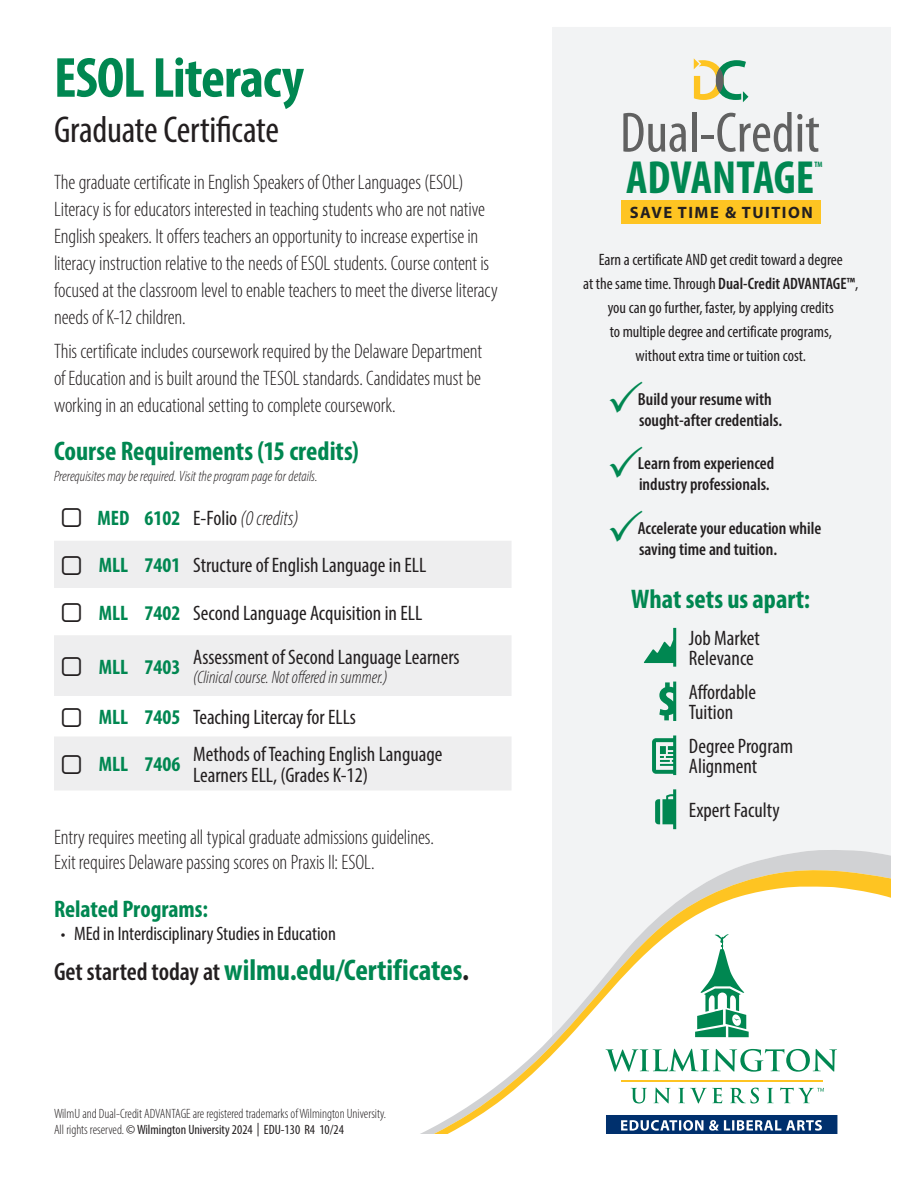
<style>
.page{position:relative;width:918px;height:1188px;background:#fff}
.page>*{position:absolute;margin:0;border:0;box-sizing:border-box;transform-origin:0 0}
.t1{font:condensed 57.15px "Myriad Pro";color:#616161}
.t2{font:700 condensed 57px "Myriad Pro";letter-spacing:-.02em;color:#008751}
.t3{font:700 condensed 46.65px "Myriad Pro";color:#008751}
.t4{font:condensed 37.5px "Myriad Pro";letter-spacing:-.01em;color:#231f20}
.Course_List{font:700 condensed 30px "Myriad Pro";color:#008751}
.Body_Copy{font:700 condensed 27px "Myriad Pro";color:#008751}
.CL_Name{font:700 condensed 27px "Myriad Pro";color:#008751}
.CL_Name-2{font:700 condensed 24px "Myriad Pro";color:#008751}
.Body_Copy-2{font:300 condensed 21px/27px "Myriad Pro";letter-spacing:-.005em;color:#231f20}
.Course_List-2{font:condensed 21px/19.5px "Myriad Pro";color:#231f20}
.Course_List-3{font:300 condensed 21px/25.2px "Myriad Pro";letter-spacing:-.01em;color:#231f20}
.Course_List-4{font:700 condensed 21px "Myriad Pro";color:#008751}
.Course_List-5{font:italic 300 condensed 21px "Myriad Pro";color:#231f20}
.t5{font:condensed 19.5px "Myriad Pro";letter-spacing:-.005em;color:#231f20}
.Course_List-6{font:italic 300 condensed 18px "Myriad Pro";color:#231f20}
.Body_Copy-3{font:600 condensed 17.55px/21px "Myriad Pro";color:#231f20}
.Body_Copy-4{font:condensed 16.5px/24px "Myriad Pro";color:#231f20;text-align:center}
.t6{font:700 16.5px "Myriad Pro";letter-spacing:.09em;color:#231f20}
.Body_Copy-5{font:italic 300 condensed 15px "Myriad Pro";color:#231f20}
.Note{font:300 condensed 13.5px/16.2px "Myriad Pro";color:#231f20}
.t7{font:700 condensed 7.8px "Myriad Pro";color:#008751}
.s1{font-weight:400;font-style:normal}
.s2{font-weight:300}
.s3{font-weight:600;font-size:25.5px;color:#231f20}
.s4{color:#231f20}
.s5{font-weight:400}
.s6{font-weight:600}
</style>
<div class="page">
<div style="left:552px;top:27px;width:339px;height:822px;background:#f2f3f4"></div>
<div style="left:621px;top:201px;width:200px;height:23px;background:#fec422"></div>
<svg style="left:694px;top:58px;width:54px;height:44px"></svg>
<svg style="left:644px;top:628px;width:32px;height:39px"></svg>
<svg style="left:659px;top:682px;width:17px;height:39px"></svg>
<svg style="left:652px;top:735px;width:24px;height:40px"></svg>
<svg style="left:655px;top:789px;width:21px;height:40px"></svg>
<svg style="left:420px;top:849px;width:471px;height:285px"></svg>
<svg style="left:434px;top:867px;width:457px;height:267px"></svg>
<svg style="left:54px;top:541px;width:457px;height:249px;fill:#eeeeef"></svg>
<svg style="left:610px;top:381px;width:32px;height:32px"></svg>
<svg style="left:610px;top:445px;width:32px;height:32px"></svg>
<svg style="left:610px;top:510px;width:32px;height:32px"></svg>
<svg style="left:62px;top:556px;width:19px;height:19px"></svg>
<svg style="left:62px;top:603px;width:19px;height:19px"></svg>
<svg style="left:62px;top:657px;width:19px;height:19px"></svg>
<svg style="left:62px;top:707px;width:19px;height:20px"></svg>
<svg style="left:62px;top:755px;width:19px;height:19px"></svg>
<p class="t2" style="left:54px;top:42px;width:252px">ESOL Literacy</p>
<p class="t4" style="left:54px;top:107px;width:226px">Graduate Certificate</p>
<p class="Body_Copy-2" style="left:54px;top:168px;width:445px">The graduate certificate in English Speakers of Other Languages (ESOL)<br>Literacy is for educators interested in teaching students who are not native English speakers. It offers teachers an opportunity to increase expertise in literacy instruction relative to the needs of ESOL students. Course content is focused at the classroom level to enable teachers to meet the diverse literacy needs of K-12 children.</p>
<p class="Body_Copy-2" style="left:54px;top:337px;width:430px;text-align:justify">This certificate includes coursework required by the Delaware Department of Education and is built around the TESOL standards. Candidates must be working in an educational setting to complete coursework.</p>
<p class="Body_Copy" style="left:54px;top:434px;width:306px">Course Requirements (15 credits)</p>
<p class="Body_Copy-5" style="left:54px;top:467px;width:265px">Prerequisites may be required. Visit the program page for details.</p>
<p class="Course_List-4" style="left:97px;top:505px;width:33px">MED</p>
<p class="Course_List-4" style="left:144px;top:505px;width:37px">6102</p>
<p class="Course_List-5" style="left:193px;top:506px;width:107px"><span class="s1">E-Folio</span> (0 credits)</p>
<p class="Course_List-4" style="left:99px;top:552px;width:31px">MLL</p>
<p class="Course_List-4" style="left:144px;top:552px;width:37px">7401</p>
<p class="Course_List-2" style="left:193px;top:555px;width:235px">Structure of English Language in ELL</p>
<p class="Course_List-4" style="left:99px;top:599px;width:31px">MLL</p>
<p class="Course_List-4" style="left:144px;top:599px;width:37px">7402</p>
<p class="Course_List-2" style="left:193px;top:603px;width:231px">Second Language Acquisition in ELL</p>
<p class="Course_List-4" style="left:99px;top:653px;width:31px">MLL</p>
<p class="Course_List-4" style="left:144px;top:653px;width:37px">7403</p>
<p class="Course_List-2" style="left:193px;top:647px;width:268px">Assessment of Second Language Learners</p>
<p class="Course_List-6" style="left:193px;top:667px;width:196px">(Clinical course. Not offered in summer.)</p>
<p class="Course_List-4" style="left:99px;top:704px;width:31px">MLL</p>
<p class="Course_List-4" style="left:144px;top:704px;width:37px">7405</p>
<p class="Course_List-2" style="left:193px;top:707px;width:164px">Teaching Litercay for ELLs</p>
<p class="Course_List-4" style="left:99px;top:751px;width:31px">MLL</p>
<p class="Course_List-4" style="left:144px;top:751px;width:37px">7406</p>
<p class="Course_List-2" style="left:193px;top:743px;width:251px;line-height:21px">Methods of Teaching English Language<br>Learners ELL, (Grades K-12)</p>
<p class="Course_List-3" style="left:54px;top:825px;width:382px">Entry requires meeting all typical graduate admissions guidelines.<br>Exit requires Delaware passing scores on Praxis II: ESOL.</p>
<p class="CL_Name-2" style="left:54px;top:894px;width:156px">Related Programs:</p>
<p class="t5" style="left:61px;top:922px;width:277px"><span class="s2">•</span> MEd in Interdisciplinary Studies in Education</p>
<p class="Course_List" style="left:54px;top:951px;width:417px"><span class="s3">Get started today at</span> wilmu.edu/Certificates<span class="s4">.</span></p>
<p class="Note" style="left:54px;top:1105px;width:334px">WilmU and Dual-Credit ADVANTAGE are registered trademarks of Wilmington University.<br>All rights reserved. <span class="s5">© Wilmington University 2024 | EDU-130 R4 10/24</span></p>
<p class="t1" style="left:620px;top:98px;width:201px">Dual-Credit</p>
<p class="t3" style="left:626px;top:148px;width:189px">ADVANTAGE</p>
<p class="t7" style="left:815px;top:159px;width:10px">TM</p>
<p class="t6" style="left:630px;top:202px;width:184px">SAVE TIME &amp; TUITION</p>
<p class="Body_Copy-4" style="left:583px;top:248px;width:277px">Earn a certificate AND get credit toward a degree<br>at the same time. Through <span class="s6">Dual-Credit ADVANTAGE™</span>, you can go further, faster, by applying credits<br>to multiple degree and certificate programs,<br>without extra time or tuition cost.</p>
<p class="Body_Copy-3" style="left:638px;top:388px;width:146px">Build your resume with sought-after credentials.</p>
<p class="Body_Copy-3" style="left:638px;top:453px;width:138px">Learn from experienced industry professionals.</p>
<p class="Body_Copy-3" style="left:638px;top:517px;width:185px">Accelerate your education while saving time and tuition.</p>
<p class="CL_Name" style="left:631px;top:582px;width:180px">What sets us apart:</p>
<p class="Course_List-2" style="left:689px;top:628px;width:72px">Job Market<br>Relevance</p>
<p class="Course_List-2" style="left:689px;top:682px;width:69px">Affordable<br>Tuition</p>
<p class="Course_List-2" style="left:689px;top:736px;width:106px">Degree Program<br>Alignment</p>
<p class="Course_List-2" style="left:689px;top:800px;width:92px">Expert Faculty</p>
</div>
